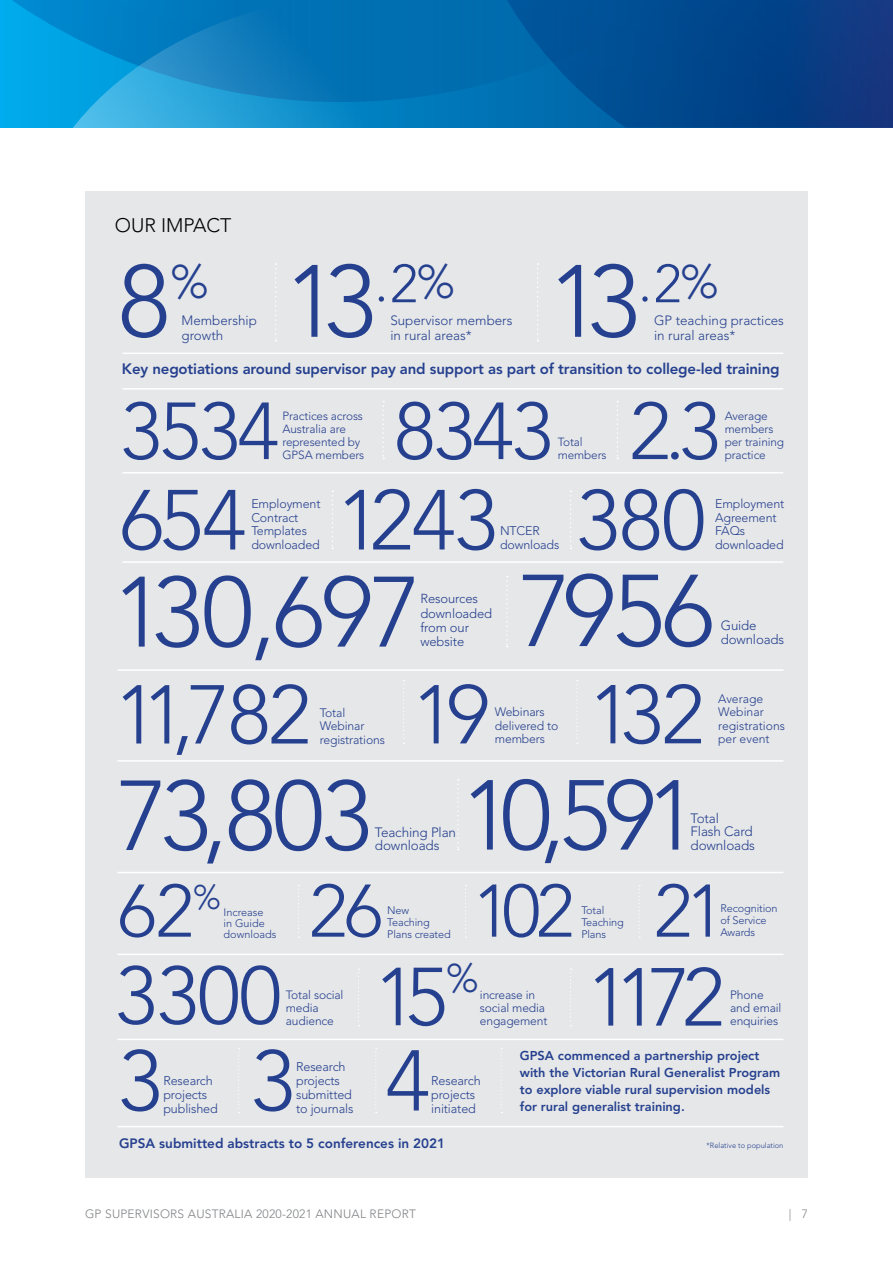
<style>
.page{position:relative;width:893px;height:1263px;background:#fff}
.page>*{position:absolute;margin:0;border:0;box-sizing:border-box;transform-origin:0 0}
.t1{font:300 101.55px "Avenir LT Std";color:#25408f}
.t2{font:300 100.8px "Avenir LT Std";color:#25408f}
.t3{font:300 98.85px "Avenir LT Std";letter-spacing:-.03em;color:#25408f}
.t4{font:300 98.1px "Avenir LT Std";letter-spacing:-.07em;color:#25408f}
.t5{font:300 85.2px "Avenir LT Std";color:#25408f}
.t6{font:300 84.15px "Avenir LT Std";letter-spacing:-.02em;color:#25408f}
.t7{font:300 82.5px "Avenir LT Std";letter-spacing:-.065em;color:#25408f}
.t8{font:300 81.3px "Avenir LT Std";letter-spacing:-.1em;color:#25408f}
.t9{font:300 79.95px "Avenir LT Std";letter-spacing:-.03em;color:#25408f}
.t10{font:300 73.65px "Avenir LT Std";letter-spacing:-.06em;color:#25408f}
.t11{font:300 19.5px "Avenir LT Std";color:#000}
.t12{font:800 15px "Avenir LT Std";letter-spacing:-.01em;color:#25408f}
.t13{font:300 13.5px/13.5px "Avenir LT Std";letter-spacing:-.01em;color:#25408f}
.t14{font:800 13.5px "Avenir LT Std";color:#25408f}
.t15{font:300 13.35px/15px "Avenir LT Std";color:#25408f}
.t16{font:300 13.2px/14.5px "Avenir LT Std";letter-spacing:-.01em;color:#25408f}
.t17{font:300 13.05px/14.2px "Avenir LT Std";letter-spacing:-.01em;color:#25408f}
.t18{font:800 12.75px/17px "Avenir LT Std";color:#25408f}
.t19{font:300 12.6px/13.8px "Avenir LT Std";letter-spacing:-.01em;color:#25408f}
.t20{font:300 12.45px/13.6px "Avenir LT Std";letter-spacing:-.01em;color:#25408f}
.t21{font:300 12.15px/13.4px "Avenir LT Std";letter-spacing:-.01em;color:#25408f}
.t22{font:300 12px/13.2px "Avenir LT Std";letter-spacing:-.01em;color:#25408f}
.t23{font:300 12px "Avenir LT Std";letter-spacing:.02em;color:#808285}
.t24{font:300 11.85px/13px "Avenir LT Std";letter-spacing:-.01em;color:#25408f}
.t25{font:300 10.95px/12px "Avenir LT Std";letter-spacing:-.01em;color:#25408f}
.t26{font:300 7.5px "Avenir LT Std";color:#25408f}
</style>
<div class="page">
<svg style="left:758px;top:102px;width:135px;height:26px;background:#0a387f"></svg>
<svg style="left:0;top:0;width:893px;height:102px;background:#094c93"></svg>
<svg style="left:23px;top:0;width:735px;height:128px;background:#0672b4"></svg>
<div style="left:85px;top:191px;width:723px;height:987px;background:#e6e7e8"></div>
<hr style="left:122px;top:353px;width:661px;height:1px;background:#fff">
<hr style="left:122px;top:388px;width:661px;height:2px;background:#fff">
<hr style="left:122px;top:472px;width:661px;height:1px;background:#fff">
<hr style="left:122px;top:561px;width:661px;height:2px;background:#fff">
<hr style="left:117px;top:669px;width:666px;height:2px;background:#fff">
<hr style="left:117px;top:760px;width:666px;height:2px;background:#fff">
<hr style="left:117px;top:872px;width:666px;height:1px;background:#fff">
<hr style="left:117px;top:954px;width:666px;height:1px;background:#fff">
<hr style="left:117px;top:1039px;width:666px;height:1px;background:#fff">
<hr style="left:117px;top:1126px;width:666px;height:1px;background:#fff">
<svg style="left:275px;top:263px;width:2px;height:79px"></svg>
<svg style="left:403px;top:680px;width:2px;height:64px"></svg>
<svg style="left:238px;top:1048px;width:2px;height:65px"></svg>
<svg style="left:358px;top:969px;width:2px;height:57px"></svg>
<svg style="left:537px;top:263px;width:2px;height:79px"></svg>
<svg style="left:576px;top:680px;width:2px;height:64px"></svg>
<svg style="left:375px;top:1048px;width:2px;height:65px"></svg>
<svg style="left:501px;top:1048px;width:1px;height:65px"></svg>
<svg style="left:570px;top:969px;width:2px;height:57px"></svg>
<svg style="left:465px;top:885px;width:1px;height:53px"></svg>
<svg style="left:298px;top:885px;width:2px;height:53px"></svg>
<svg style="left:506px;top:576px;width:2px;height:71px"></svg>
<svg style="left:457px;top:779px;width:2px;height:71px"></svg>
<svg style="left:383px;top:401px;width:1px;height:58px"></svg>
<svg style="left:332px;top:491px;width:1px;height:58px"></svg>
<svg style="left:617px;top:401px;width:1px;height:58px"></svg>
<svg style="left:570px;top:491px;width:2px;height:58px"></svg>
<h3 class="t11" style="left:115px;top:213px;width:118px">OUR IMPACT</h3>
<h1 class="t1" style="left:118px;top:242px;width:92px">8<sup>%</sup></h1>
<h1 class="t1" style="left:285px;top:242px;width:435px">13<sup>.</sup><sup>2</sup><sup>%</sup> 13<sup>.</sup><sup>2</sup><sup>%</sup></h1>
<p class="t15" style="left:182px;top:313px;width:77px">Membership growth</p>
<p class="t12" style="left:122px;top:360px;width:659px">Key negotiations around supervisor pay and support as part of transition to college-led training</p>
<p class="t15" style="left:390px;top:313px;width:124px">Supervisor members in rural areas*</p>
<p class="t15" style="left:654px;top:313px;width:131px">GP teaching practices in rural areas*</p>
<h3 class="t9" style="left:120px;top:385px;width:161px">3534</h3>
<p class="t24" style="left:282px;top:409px;width:83px">Practices across<br>Australia are represented by<br>GPSA members</p>
<h3 class="t9" style="left:394px;top:385px;width:161px">8343</h3>
<p class="t24" style="left:558px;top:435px;width:50px">Total members</p>
<h3 class="t9" style="left:629px;top:385px;width:93px">2.3</h3>
<p class="t24" style="left:725px;top:409px;width:61px">Average members per training practice</p>
<h3 class="t6" style="left:120px;top:471px;width:587px">654 1243 380</h3>
<p class="t20" style="left:251px;top:497px;width:71px">Employment<br>Contract<br>Templates downloaded</p>
<p class="t20" style="left:500px;top:524px;width:61px">NTCER downloads</p>
<p class="t20" style="left:715px;top:497px;width:71px">Employment<br>Agreement<br>FAQs downloaded</p>
<h3 class="t3" style="left:113px;top:554px;width:310px">130,697</h3>
<p class="t17" style="left:420px;top:592px;width:73px">Resources downloaded from our website</p>
<h2 class="t2" style="left:519px;top:552px;width:197px">7956</h2>
<p class="t16" style="left:721px;top:618px;width:65px">Guide downloads</p>
<h3 class="t7" style="left:115px;top:667px;width:376px">11,782 19</h3>
<p class="t21" style="left:320px;top:706px;width:67px">Total<br>Webinar registrations</p>
<p class="t21" style="left:495px;top:705px;width:65px">Webinars delivered to members</p>
<h3 class="t7" style="left:589px;top:666px;width:117px">132</h3>
<p class="t21" style="left:718px;top:692px;width:68px">Average<br>Webinar registrations per event</p>
<h3 class="t4" style="left:117px;top:758px;width:257px">73,803</h3>
<p class="t13" style="left:375px;top:825px;width:83px">Teaching Plan downloads</p>
<h3 class="t4" style="left:461px;top:758px;width:238px">10,591</h3>
<p class="t13" style="left:691px;top:811px;width:66px">Total<br>Flash Card downloads</p>
<h3 class="t10" style="left:118px;top:868px;width:104px">62<sup>%</sup></h3>
<p class="t25" style="left:224px;top:907px;width:54px;line-height:10.9px">Increase<br>in Guide downloads</p>
<h3 class="t10" style="left:309px;top:868px;width:267px">26 102</h3>
<p class="t25" style="left:387px;top:904px;width:65px">New<br>Teaching<br>Plans created</p>
<h3 class="t8" style="left:115px;top:948px;width:168px">3300</h3>
<p class="t22" style="left:286px;top:988px;width:59px">Total social media audience</p>
<h3 class="t8" style="left:374px;top:949px;width:105px">15<sup>%</sup></h3>
<p class="t22" style="left:480px;top:988px;width:69px">increase in social media engagement</p>
<p class="t25" style="left:581px;top:904px;width:44px">Total<br>Teaching<br>Plans</p>
<h3 class="t10" style="left:654px;top:868px;width:72px">21</h3>
<p class="t25" style="left:720px;top:903px;width:59px">Recognition of Service<br>Awards</p>
<h3 class="t8" style="left:587px;top:950px;width:139px">1172</h3>
<p class="t22" style="left:730px;top:988px;width:53px">Phone and email enquiries</p>
<h3 class="t5" style="left:118px;top:1031px;width:314px">334</h3>
<p class="t19" style="left:296px;top:1060px;width:59px">Research projects submitted to journals</p>
<p class="t19" style="left:163px;top:1074px;width:56px">Research projects published</p>
<p class="t19" style="left:431px;top:1074px;width:51px">Research projects initiated</p>
<p class="t14" style="left:119px;top:1135px;width:328px">GPSA submitted abstracts to 5 conferences in 2021</p>
<p class="t18" style="left:520px;top:1047px;width:262px">GPSA commenced a partnership project with the Victorian Rural Generalist Program to explore viable rural supervision models for rural generalist training.</p>
<p class="t26" style="left:707px;top:1141px;width:78px">*Relative to population</p>
<p class="t23" style="left:85px;top:1207px;width:332px">GP SUPERVISORS AUSTRALIA 2020-2021 ANNUAL REPORT</p>
<p class="t23" style="left:789px;top:1207px;width:21px">| 7</p>
</div>
